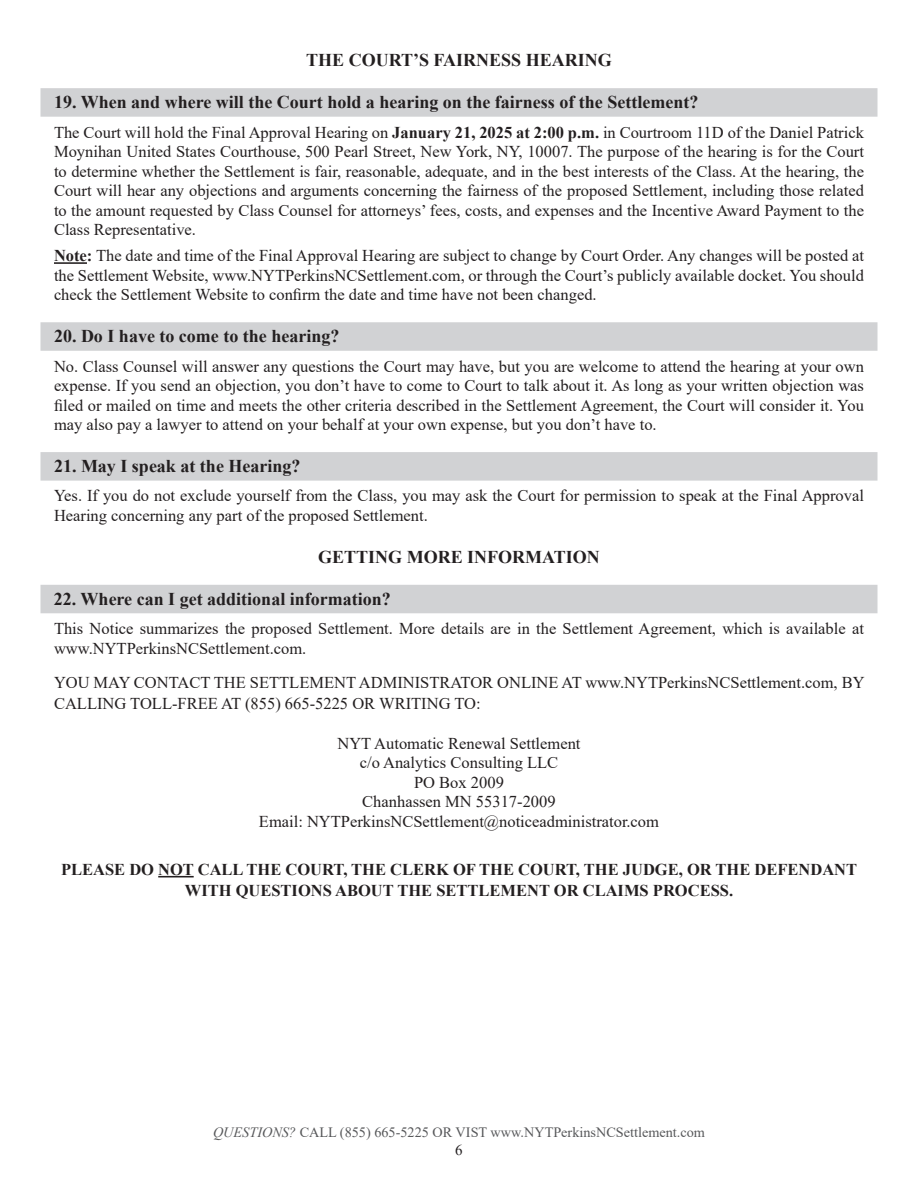
<style>
.page{position:relative;width:918px;height:1188px;background:#fff}
.page>*{position:absolute;margin:0;border:0;box-sizing:border-box;transform-origin:0 0}
.t1{font:700 18px "Times New Roman";color:#231f20}
.t2{font:16.5px/19.5px "Times New Roman";color:#231f20;text-align:justify}
.t3{font:700 16.5px/21px "Times New Roman";color:#231f20;text-align:center}
.t4{font:15px "Times New Roman";color:#231f20}
.t5{font:14.25px "Times New Roman";color:#57585a}
.s1{font-weight:700}
.s2{font-style:italic}
</style>
<div class="page">
<div style="left:40px;top:88px;width:838px;height:29px;background:#d1d2d4"></div>
<hr style="left:54px;top:262px;width:33px;height:2px;background:#231f20">
<div style="left:40px;top:322px;width:838px;height:29px;background:#d1d2d4"></div>
<div style="left:40px;top:452px;width:838px;height:29px;background:#d1d2d4"></div>
<div style="left:40px;top:585px;width:838px;height:28px;background:#d1d2d4"></div>
<hr style="left:158px;top:876px;width:36px;height:1px;background:#231f20">
<p class="t1" style="left:306px;top:47px;width:307px">THE COURT’S FAIRNESS HEARING</p>
<p class="t1" style="left:54px;top:89px;width:646px">19. When and where will the Court hold a hearing on the fairness of the Settlement?</p>
<p class="t2" style="left:54px;top:122px;width:812px">The Court will hold the Final Approval Hearing on <span class="s1">January 21, 2025 at 2:00 p.m.</span> in Courtroom 11D of the Daniel Patrick Moynihan United States Courthouse, 500 Pearl Street, New York, NY, 10007. The purpose of the hearing is for the Court to determine whether the Settlement is fair, reasonable, adequate, and in the best interests of the Class. At the hearing, the Court will hear any objections and arguments concerning the fairness of the proposed Settlement, including those related to the amount requested by Class Counsel for attorneys’ fees, costs, and expenses and the Incentive Award Payment to the Class Representative.</p>
<p class="t2" style="left:54px;top:245px;width:812px"><span class="s1">Note:</span> The date and time of the Final Approval Hearing are subject to change by Court Order. Any changes will be posted at the Settlement Website, www.NYTPerkinsNCSettlement.com, or through the Court’s publicly available docket. You should check the Settlement Website to confirm the date and time have not been changed.</p>
<p class="t1" style="left:54px;top:323px;width:287px">20. Do I have to come to the hearing?</p>
<p class="t2" style="left:54px;top:356px;width:812px">No. Class Counsel will answer any questions the Court may have, but you are welcome to attend the hearing at your own expense. If you send an objection, you don’t have to come to Court to talk about it. As long as your written objection was filed or mailed on time and meets the other criteria described in the Settlement Agreement, the Court will consider it. You may also pay a lawyer to attend on your behalf at your own expense, but you don’t have to.</p>
<p class="t1" style="left:54px;top:453px;width:248px">21. May I speak at the Hearing?</p>
<p class="t2" style="left:54px;top:486px;width:812px">Yes. If you do not exclude yourself from the Class, you may ask the Court for permission to speak at the Final Approval<br>Hearing concerning any part of the proposed Settlement.</p>
<p class="t1" style="left:318px;top:544px;width:283px">GETTING MORE INFORMATION</p>
<p class="t1" style="left:54px;top:586px;width:338px">22. Where can I get additional information?</p>
<p class="t2" style="left:54px;top:618px;width:812px">This Notice summarizes the proposed Settlement. More details are in the Settlement Agreement, which is available at www.NYTPerkinsNCSettlement.com.</p>
<p class="t2" style="left:54px;top:672px;width:812px;line-height:21px">YOU MAY CONTACT THE SETTLEMENT ADMINISTRATOR ONLINE AT www.NYTPerkinsNCSettlement.com, BY<br>CALLING TOLL-FREE AT (855) 665-5225 OR WRITING TO:</p>
<p class="t2" style="left:259px;top:733px;width:402px;text-align:center">NYT Automatic Renewal Settlement<br>c/o Analytics Consulting LLC<br>PO Box 2009<br>Chanhassen MN 55317-2009<br>Email: NYTPerkinsNCSettlement@noticeadministrator.com</p>
<p class="t3" style="left:61px;top:858px;width:798px">PLEASE DO NOT CALL THE COURT, THE CLERK OF THE COURT, THE JUDGE, OR THE DEFENDANT<br>WITH QUESTIONS ABOUT THE SETTLEMENT OR CLAIMS PROCESS.</p>
<p class="t5" style="left:213px;top:1122px;width:494px"><span class="s2">QUESTIONS?</span> CALL (855) 665-5225 OR VIST www.NYTPerkinsNCSettlement.com</p>
<p class="t4" style="left:455px;top:1139px;width:9px">6</p>
</div>
